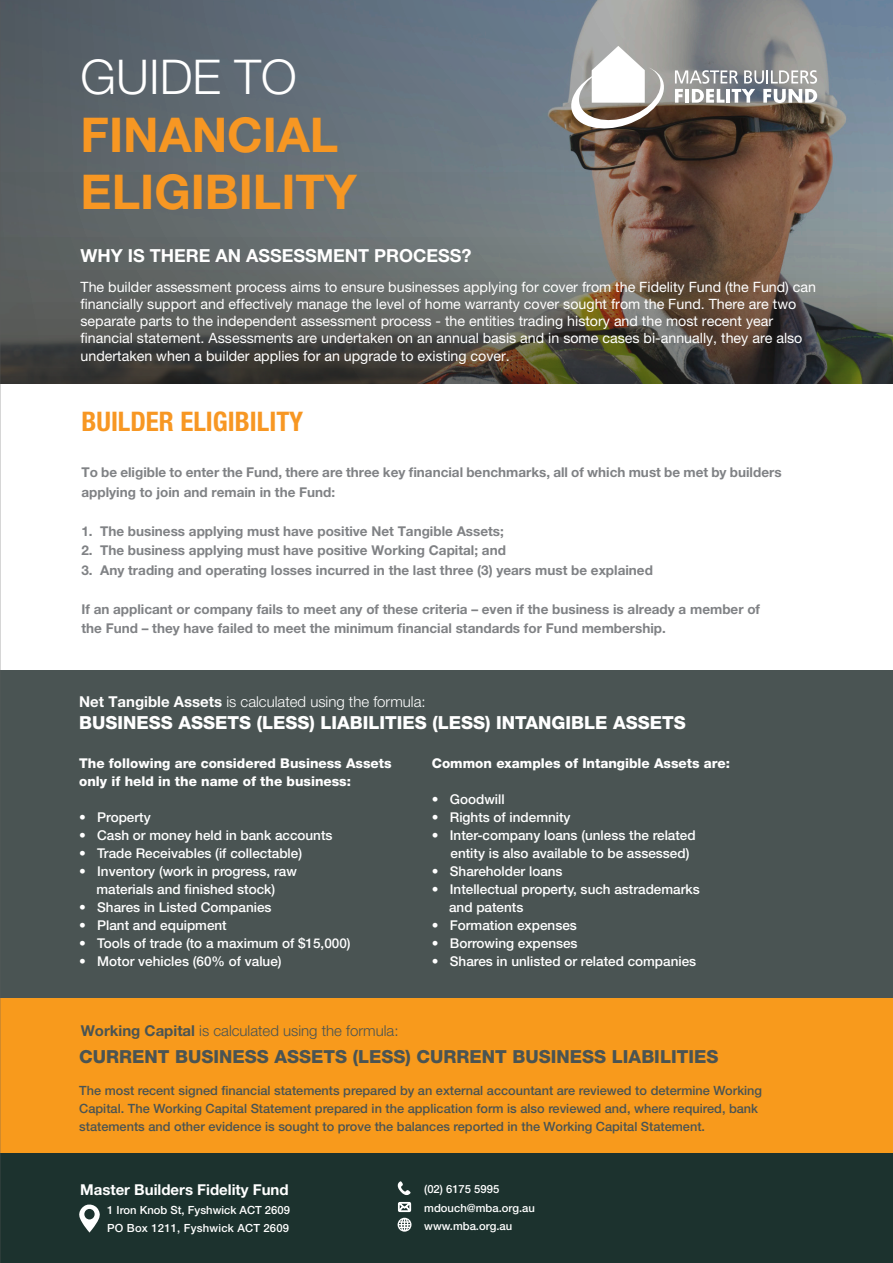
<style>
.page{position:relative;width:893px;height:1263px;background:#fff}
.page>*{position:absolute;margin:0;border:0;box-sizing:border-box;transform-origin:0 0}
.t1{font:700 48px/57.6px "Helvetica Neue LT Pro";color:#f79723}
.t2{font:300 48px "Helvetica Neue LT Pro";color:#fff}
.t3{font:700 condensed 27px "Helvetica Neue LT Pro";color:#f79723}
.t4{font:800 18px "Helvetica Neue LT Pro";color:#fff}
.t5{font:800 18px "Helvetica Neue LT Pro";color:#4a5453}
.t6{font:700 18px "Helvetica Neue LT Pro";color:#fff}
.t7{font:300 15px "Helvetica Neue LT Pro";color:#fff}
.t8{font:300 15px "Helvetica Neue LT Pro";color:#4a5453}
.t9{font:700 15px "Helvetica Neue LT Pro";color:#fff}
.t10{font:14.25px/17.1px "Helvetica Neue LT Pro";color:#fff}
.t11{font:700 13.5px/19.5px "Helvetica Neue LT Pro";color:#808285}
.t12{font:500 13.5px/18px "Helvetica Neue LT Pro";color:#fff}
.t13{font:800 13.5px/18px "Helvetica Neue LT Pro";color:#fff}
.t14{font:500 12.75px/18px "Helvetica Neue LT Pro";color:#4a5453}
.t15{font:500 11.25px/18.5px "Helvetica Neue LT Pro";color:#fff}
.s1{font-weight:700}
</style>
<div class="page">
<svg style="left:0;top:0;width:892px;height:384px;background:#636566"></svg>
<div style="left:0;top:670px;width:893px;height:328px;background:#4a5453"></div>
<div style="left:0;top:998px;width:893px;height:163px;background:#f89a1c"></div>
<div style="left:0;top:1153px;width:893px;height:110px;background:#1c322e"></div>
<svg style="left:570px;top:46px;width:98px;height:87px"></svg>
<svg style="left:675px;top:70px;width:142px;height:33px"></svg>
<svg style="left:79px;top:1204px;width:21px;height:28px"></svg>
<svg style="left:398px;top:1181px;width:13px;height:14px"></svg>
<svg style="left:397px;top:1201px;width:15px;height:11px"></svg>
<svg style="left:398px;top:1218px;width:13px;height:13px"></svg>
<hr style="left:892px;top:0;width:1px;height:1263px;background:#5d5d5d">
<h1 class="t2" style="left:81px;top:48px;width:218px">GUIDE TO</h1>
<h1 class="t1" style="left:81px;top:105px;width:278px">FINANCIAL<br>ELIGIBILITY</h1>
<h3 class="t6" style="left:81px;top:245px;width:393px">WHY IS THERE AN ASSESSMENT PROCESS?</h3>
<p class="t10" style="left:81px;top:278px;width:737px">The builder assessment process aims to ensure businesses applying for cover from the Fidelity Fund (the Fund) can financially support and effectively manage the level of home warranty cover sought from the Fund. There are two separate parts to the independent assessment process - the entities trading history and the most recent year financial statement. Assessments are undertaken on an annual basis and in some cases bi-annually, they are also undertaken when a builder applies for an upgrade to existing cover.</p>
<h2 class="t3" style="left:81px;top:405px;width:223px">BUILDER ELIGIBILITY</h2>
<p class="t11" style="left:81px;top:462px;width:702px">To be eligible to enter the Fund, there are three key financial benchmarks, all of which must be met by builders applying to join and remain in the Fund:</p>
<p class="t11" style="left:81px;top:521px;width:424px">1. The business applying must have positive Net Tangible Assets;</p>
<p class="t11" style="left:81px;top:540px;width:426px">2. The business applying must have positive Working Capital; and</p>
<p class="t11" style="left:81px;top:560px;width:573px">3. Any trading and operating losses incurred in the last three (3) years must be explained</p>
<p class="t11" style="left:81px;top:599px;width:680px">If an applicant or company fails to meet any of these criteria – even if the business is already a member of the Fund – they have failed to meet the minimum financial standards for Fund membership.</p>
<p class="t7" style="left:79px;top:692px;width:348px"><span class="s1">Net Tangible Assets</span> is calculated using the formula:</p>
<h3 class="t4" style="left:79px;top:712px;width:608px">BUSINESS ASSETS (LESS) LIABILITIES (LESS) INTANGIBLE ASSETS</h3>
<p class="t13" style="left:79px;top:754px;width:314px">The following are considered Business Assets only if held in the name of the business:</p>
<p class="t12" style="left:79px;top:808px;width:73px">• Property</p>
<p class="t12" style="left:79px;top:826px;width:255px">• Cash or money held in bank accounts</p>
<p class="t12" style="left:79px;top:844px;width:224px">• Trade Receivables (if collectable)</p>
<p class="t12" style="left:79px;top:862px;width:219px;text-align:center">• Inventory (work in progress, raw materials and finished stock)</p>
<p class="t12" style="left:79px;top:898px;width:194px">• Shares in Listed Companies</p>
<p class="t12" style="left:79px;top:916px;width:149px">• Plant and equipment</p>
<p class="t12" style="left:79px;top:934px;width:273px">• Tools of trade (to a maximum of $15,000)</p>
<p class="t12" style="left:79px;top:952px;width:204px">• Motor vehicles (60% of value)</p>
<p class="t13" style="left:432px;top:754px;width:300px">Common examples of Intangible Assets are:</p>
<p class="t12" style="left:432px;top:790px;width:74px">• Goodwill</p>
<p class="t12" style="left:432px;top:808px;width:140px">• Rights of indemnity</p>
<p class="t12" style="left:451px;top:826px;width:247px;text-indent:-19px">• Inter-company loans (unless the related entity is also available to be assessed)</p>
<p class="t12" style="left:432px;top:862px;width:132px">• Shareholder loans</p>
<p class="t12" style="left:449px;top:880px;width:252px;text-indent:-17px">• Intellectual property, such astrademarks and patents</p>
<p class="t12" style="left:432px;top:916px;width:147px">• Formation expenses</p>
<p class="t12" style="left:432px;top:934px;width:147px">• Borrowing expenses</p>
<p class="t12" style="left:432px;top:952px;width:266px">• Shares in unlisted or related companies</p>
<p class="t8" style="left:81px;top:1021px;width:319px"><span class="s1">Working Capital</span> is calculated using the formula:</p>
<h3 class="t5" style="left:79px;top:1045px;width:641px">CURRENT BUSINESS ASSETS (LESS) CURRENT BUSINESS LIABILITIES</h3>
<p class="t14" style="left:79px;top:1081px;width:684px">The most recent signed financial statements prepared by an external accountant are reviewed to determine Working<br>Capital. The Working Capital Statement prepared in the application form is also reviewed and, where required, bank statements and other evidence is sought to prove the balances reported in the Working Capital Statement.</p>
<p class="t9" style="left:80px;top:1180px;width:210px">Master Builders Fidelity Fund</p>
<p class="t15" style="left:107px;top:1200px;width:184px;line-height:18px">1 Iron Knob St, Fyshwick ACT 2609<br>PO Box 1211, Fyshwick ACT 2609</p>
<p class="t15" style="left:424px;top:1179px;width:112px">(02) 6175 5995 mdouch@mba.org.au www.mba.org.au</p>
</div>
